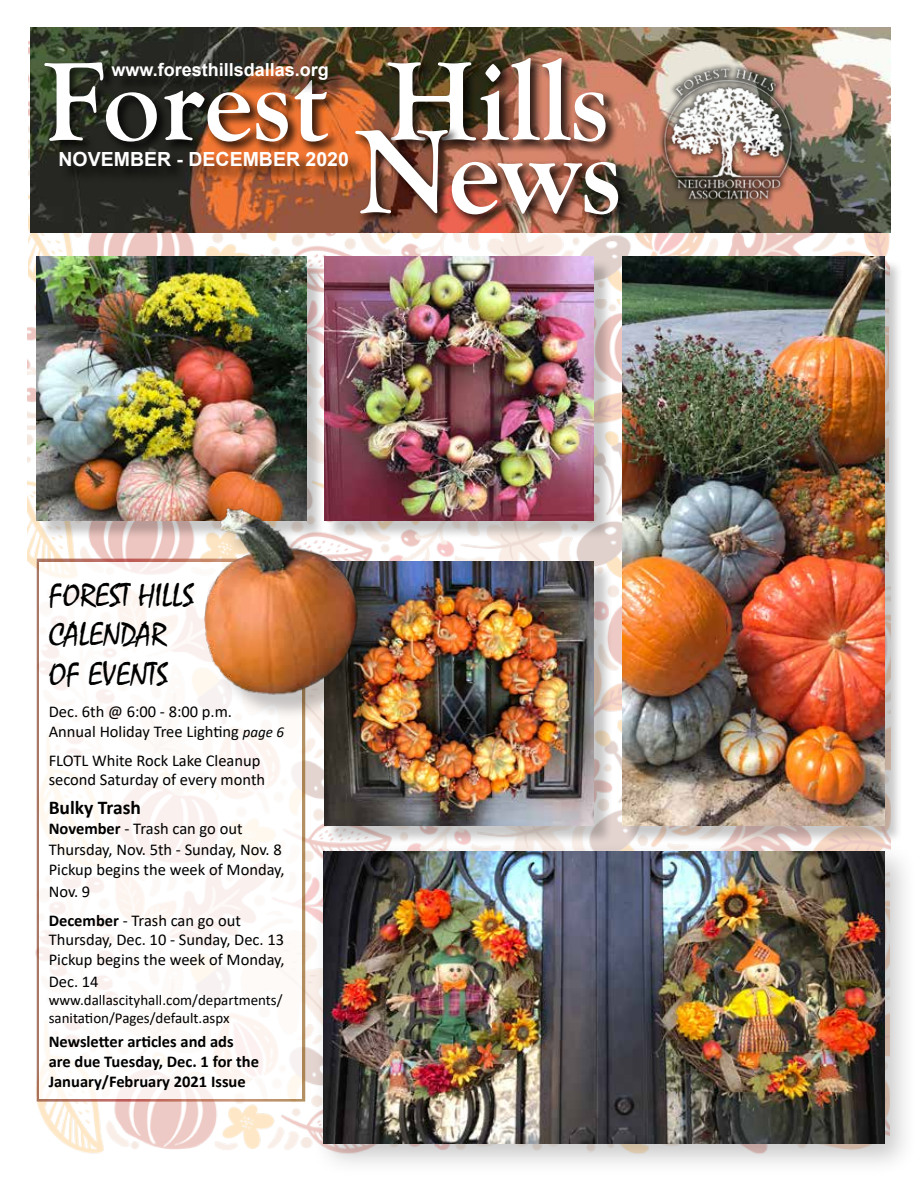
<style>
.page{position:relative;width:918px;height:1188px;background:#fff}
.page>*{position:absolute;margin:0;border:0;box-sizing:border-box;transform-origin:0 0}
.t1{font:700 123px "Goudy Old Style T";color:#fff}
.t2{font:700 115.5px "Goudy Old Style T";color:#fff}
.t3{font:33px/39.6px "Mistral";color:#000}
.t4{font:700 19.5px "Arial";color:#fff}
.t5{font:700 19.5px "Calibri";color:#000}
.t6{font:700 18px "Arial";color:#fff}
.t7{font:16.5px/19.8px "Calibri";color:#000}
.t8{font:700 16.5px/19.8px "Calibri";color:#000}
.t9{font:15px/18px "Calibri";color:#000}
.s1{font-style:italic;font-size:15px}
.s2{font-weight:700}
</style>
<div class="page">
<img style="left:35px;top:876px;width:277px;height:278px">
<img style="left:36px;top:590px;width:588px;height:286px">
<img style="left:27px;top:303px;width:595px;height:287px">
<img style="left:28px;top:40px;width:862px;height:263px">
<div style="left:37px;top:559px;width:268px;height:543px;background:#fff;border:6px solid #fff"></div>
<div style="left:624px;top:259px;width:280px;height:585px;background:#000;opacity:.22"></div>
<img style="left:622px;top:256px;width:263px;height:570px">
<div style="left:39px;top:259px;width:286px;height:281px;background:#000;opacity:.22"></div>
<img style="left:37px;top:256px;width:270px;height:265px">
<div style="left:326px;top:564px;width:287px;height:281px;background:#000;opacity:.22"></div>
<img style="left:324px;top:562px;width:270px;height:264px">
<div style="left:326px;top:259px;width:286px;height:281px;background:#000;opacity:.22"></div>
<img style="left:324px;top:256px;width:270px;height:265px">
<div style="left:312px;top:840px;width:606px;height:336px;background:#000;opacity:.22"></div>
<img style="left:323px;top:852px;width:562px;height:292px">
<img style="left:138px;top:475px;width:262px;height:253px">
<img style="left:30px;top:27px;width:861px;height:205px">
<div style="left:42px;top:55px;width:577px;height:99px;background:#000;opacity:.75"></div>
<div style="left:352px;top:126px;width:279px;height:101px;background:#000;opacity:.75"></div>
<div style="left:62px;top:154px;width:304px;height:30px;background:#000;opacity:.75"></div>
<div style="left:115px;top:66px;width:231px;height:32px;background:#000;opacity:.75"></div>
<div style="left:658px;top:62px;width:140px;height:143px;background:#000;opacity:.55"></div>
<img style="left:636px;top:68px;width:175px;height:134px">
<h2 class="t2" style="left:43px;top:37px;width:568px">Forest Hills</h2>
<p class="t6" style="left:112px;top:57px;width:219px">www.foresthillsdallas.org</p>
<h1 class="t1" style="left:356px;top:103px;width:267px">News</h1>
<p class="t4" style="left:58px;top:146px;width:292px">NOVEMBER - DECEMBER 2020</p>
<h3 class="t3" style="left:49px;top:576px;width:147px">FOREST HILLS<br>CALENDAR<br>OF EVENTS</h3>
<p class="t7" style="left:49px;top:701px;width:237px">Dec. 6th @ 6:00 - 8:00 p.m.<br>Annual Holiday Tree Lighting <span class="s1">page 6</span></p>
<p class="t7" style="left:49px;top:750px;width:218px">FLOTL White Rock Lake Cleanup second Saturday of every month</p>
<p class="t5" style="left:49px;top:794px;width:94px">Bulky Trash</p>
<p class="t7" style="left:49px;top:817px;width:235px;line-height:21.6px"><span class="s2">November</span> - Trash can go out<br>Thursday, Nov. 5th - Sunday, Nov. 8</p>
<p class="t7" style="left:49px;top:859px;width:237px;line-height:21.6px">Pickup begins the week of Monday,<br>Nov. 9</p>
<p class="t7" style="left:49px;top:910px;width:237px"><span class="s2">December</span> - Trash can go out<br>Thursday, Dec. 10 - Sunday, Dec. 13<br>Pickup begins the week of Monday,</p>
<p class="t7" style="left:49px;top:971px;width:51px">Dec. 14</p>
<p class="t9" style="left:49px;top:991px;width:235px">www.dallascityhall.com/departments/ sanitation/Pages/default.aspx</p>
<p class="t8" style="left:49px;top:1032px;width:212px">Newsletter articles and ads are due Tuesday, Dec. 1 for the<br>January/February 2021 Issue</p>
</div>
